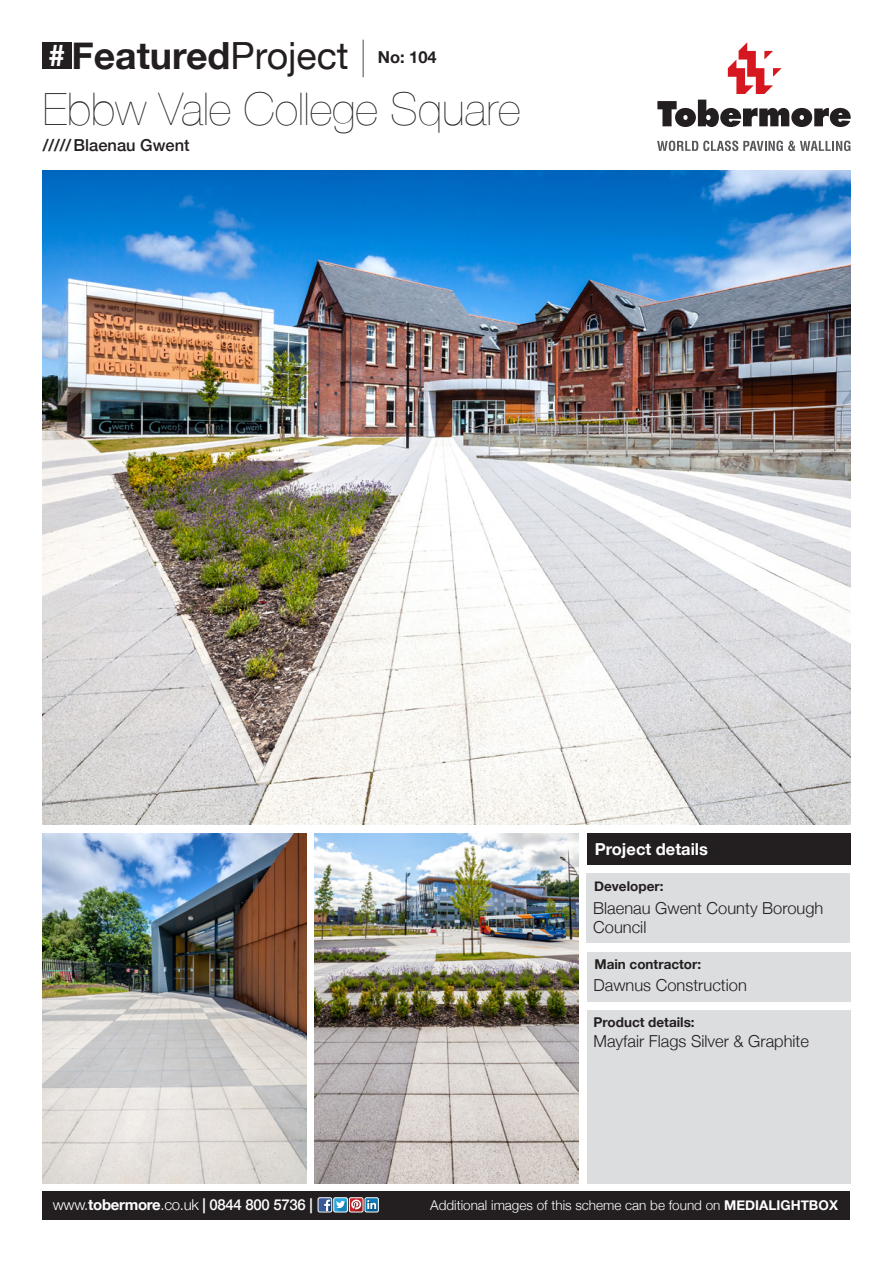
<style>
.page{position:relative;width:893px;height:1263px;background:#fff}
.page>*{position:absolute;margin:0;border:0;box-sizing:border-box;transform-origin:0 0}
.t1{font:200 45px "Helvetica Neue";color:#231f20}
.t2{font:700 37.5px "Helvetica Neue";color:#231f20}
.t3{font:700 30px "Helvetica Neue";color:#fff}
.t4{font:300 16.5px/19.8px "Helvetica Neue";color:#231f20}
.t5{font:500 16.5px "Helvetica Neue";color:#231f20}
.t6{font:700 16.5px "Helvetica Neue";color:#fff}
.t7{font:700 16.5px "Helvetica Neue";color:#231f20}
.t8{font:500 15px "Helvetica Neue";letter-spacing:-.02em;color:#fff}
.t9{font:300 13.5px "Helvetica Neue";color:#fff}
.t10{font:700 13.5px "Helvetica Neue";color:#231f20}
.s1{font-weight:400}
.s2{font-weight:200}
.s3{font-weight:300}
.s4{font-weight:700}
</style>
<div class="page">
<div style="left:43px;top:1191px;width:807px;height:28px;background:#231f20"></div>
<div style="left:587px;top:833px;width:263px;height:32px;background:#231f20"></div>
<img style="left:43px;top:171px;width:807px;height:654px">
<img style="left:43px;top:833px;width:263px;height:350px">
<div style="left:43px;top:42px;width:29px;height:27px;background:#231f20"></div>
<img style="left:315px;top:833px;width:263px;height:350px">
<svg style="left:728px;top:42px;width:54px;height:52px"></svg>
<svg style="left:657px;top:100px;width:194px;height:27px"></svg>
<svg style="left:657px;top:141px;width:193px;height:10px"></svg>
<div style="left:587px;top:874px;width:263px;height:69px;background:#dcdddf"></div>
<div style="left:587px;top:1010px;width:263px;height:173px;background:#dcdddf"></div>
<div style="left:587px;top:951px;width:263px;height:50px;background:#dcdddf"></div>
<div style="left:318px;top:1197px;width:14px;height:15px;border:1px solid #fff;border-radius:2px"></div>
<div style="left:333px;top:1197px;width:15px;height:15px;border:1px solid #fff;border-radius:2px"></div>
<div style="left:349px;top:1197px;width:14px;height:15px;border:1px solid #fff;border-radius:2px"></div>
<svg style="left:318px;top:1199px;width:59px;height:13px"></svg>
<div style="left:365px;top:1197px;width:14px;height:15px;border:1px solid #fff;border-radius:2px"></div>
<p class="t2" style="left:71px;top:26px;width:297px">Featured<span class="s1">Project</span> <span class="s2">|</span></p>
<p class="t7" style="left:378px;top:44px;width:61px">No: 104</p>
<p class="t3" style="left:48px;top:32px;width:18px">#</p>
<p class="t1" style="left:43px;top:74px;width:479px">Ebbw Vale College Square</p>
<p class="t5" style="left:43px;top:132px;width:148px">///// Blaenau Gwent</p>
<p class="t6" style="left:595px;top:836px;width:115px">Project details</p>
<p class="t10" style="left:594px;top:875px;width:71px">Developer:</p>
<p class="t4" style="left:593px;top:896px;width:232px">Blaenau Gwent County Borough<br>Council</p>
<p class="t10" style="left:594px;top:953px;width:108px">Main contractor:</p>
<p class="t4" style="left:593px;top:974px;width:155px">Dawnus Construction</p>
<p class="t10" style="left:593px;top:1011px;width:103px">Product details:</p>
<p class="t4" style="left:593px;top:1029px;width:217px">Mayfair Flags Silver &amp; Graphite</p>
<p class="t8" style="left:53px;top:1192px;width:262px"><span class="s3">www.</span><span class="s4">tobermore</span><span class="s3">.co.uk</span> | 0844 800 5736 |</p>
<p class="t9" style="left:430px;top:1194px;width:409px">Additional images of this scheme can be found on <span class="s4">MEDIALIGHTBOX</span></p>
</div>
